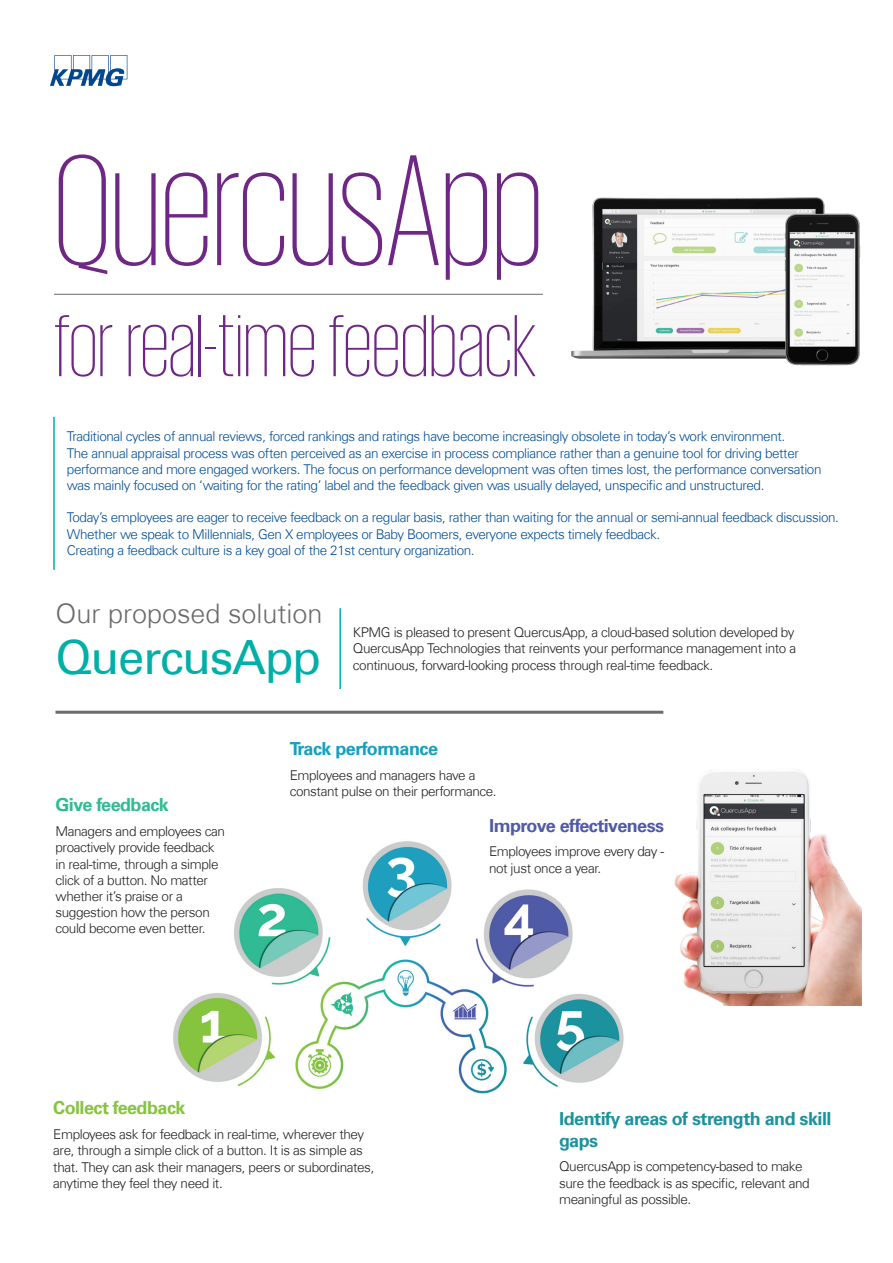
<style>
.page{position:relative;width:893px;height:1263px;background:#fff}
.page>*{position:absolute;margin:0;border:0;box-sizing:border-box;transform-origin:0 0}
.t1{font:200 162px "KPMG";color:#6f2786}
.t2{font:200 90px "KPMG";color:#6f2786}
.t3{font:47.25px "Universfor KPMG";letter-spacing:-.03em;color:#00afa8}
.t4{font:300 27px "Universfor KPMG";color:#6b6b6e}
.t5{font:700 18px/21.6px "Universfor KPMG";letter-spacing:-.03em;color:#1c929f}
.t6{font:700 18px "Universfor KPMG";letter-spacing:-.03em;color:#505aa7}
.t7{font:700 18px "Universfor KPMG";letter-spacing:-.03em;color:#15a0bf}
.t8{font:700 18px "Universfor KPMG";letter-spacing:-.03em;color:#86c43f}
.t9{font:700 18px "Universfor KPMG";letter-spacing:-.03em;color:#31bb94}
.t10{font:300 13.5px/16.2px "Universfor KPMG";letter-spacing:-.03em;color:#231f20}
.t11{font:300 13.5px/16.2px "Universfor KPMG";letter-spacing:-.03em;color:#014d97}
</style>
<div class="page">
<svg style="left:50px;top:55px;width:77px;height:31px"></svg>
<hr style="left:54px;top:294px;width:489px;height:1px;background:#6b6b6e">
<img style="left:571px;top:197px;width:290px;height:169px">
<img style="left:173px;top:841px;width:451px;height:253px">
<hr style="left:56px;top:711px;width:607px;height:3px;background:#6b6b6e">
<hr style="left:53px;top:417px;width:2px;height:153px;background:#00afa8">
<hr style="left:339px;top:608px;width:2px;height:81px;background:#00afa8">
<img style="left:674px;top:771px;width:188px;height:234px">
<p class="t1" style="left:54px;top:134px;width:490px">QuercusApp</p>
<p class="t2" style="left:54px;top:303px;width:484px">for real-time feedback</p>
<p class="t11" style="left:67px;top:428px;width:756px">Traditional cycles of annual reviews, forced rankings and ratings have become increasingly obsolete in today’s work environment.<br>The annual appraisal process was often perceived as an exercise in process compliance rather than a genuine tool for driving better performance and more engaged workers. The focus on performance development was often times lost, the performance conversation was mainly focused on ‘waiting for the rating’ label and the feedback given was usually delayed, unspecific and unstructured.</p>
<p class="t11" style="left:67px;top:509px;width:773px">Today’s employees are eager to receive feedback on a regular basis, rather than waiting for the annual or semi-annual feedback discussion.<br>Whether we speak to Millennials, Gen X employees or Baby Boomers, everyone expects timely feedback.</p>
<p class="t11" style="left:67px;top:542px;width:409px">Creating a feedback culture is a key goal of the 21st century organization.</p>
<p class="t4" style="left:56px;top:597px;width:269px">Our proposed solution</p>
<p class="t3" style="left:56px;top:629px;width:267px">QuercusApp</p>
<p class="t10" style="left:353px;top:624px;width:445px;text-align:justify">KPMG is pleased to present QuercusApp, a cloud-based solution developed by QuercusApp Technologies that reinvents your performance management into a continuous, forward-looking process through real-time feedback.</p>
<p class="t9" style="left:56px;top:794px;width:115px">Give feedback</p>
<p class="t10" style="left:56px;top:823px;width:171px">Managers and employees can proactively provide feedback in real-time, through a simple click of a button. No matter whether it’s praise or a suggestion how the person could become even better.</p>
<p class="t7" style="left:290px;top:738px;width:150px">Track performance</p>
<p class="t10" style="left:290px;top:767px;width:208px">Employees and managers have a constant pulse on their performance.</p>
<p class="t6" style="left:489px;top:814px;width:177px">Improve effectiveness</p>
<p class="t10" style="left:489px;top:843px;width:177px">Employees improve every day - not just once a year.</p>
<p class="t8" style="left:53px;top:1097px;width:134px">Collect feedback</p>
<p class="t10" style="left:53px;top:1126px;width:323px">Employees ask for feedback in real-time, wherever they are, through a simple click of a button. It is as simple as that. They can ask their managers, peers or subordinates, anytime they feel they need it.</p>
<p class="t5" style="left:559px;top:1108px;width:274px">Identify areas of strength and skill gaps</p>
<p class="t10" style="left:559px;top:1158px;width:252px">QuercusApp is competency-based to make sure the feedback is as specific, relevant and meaningful as possible.</p>
</div>
